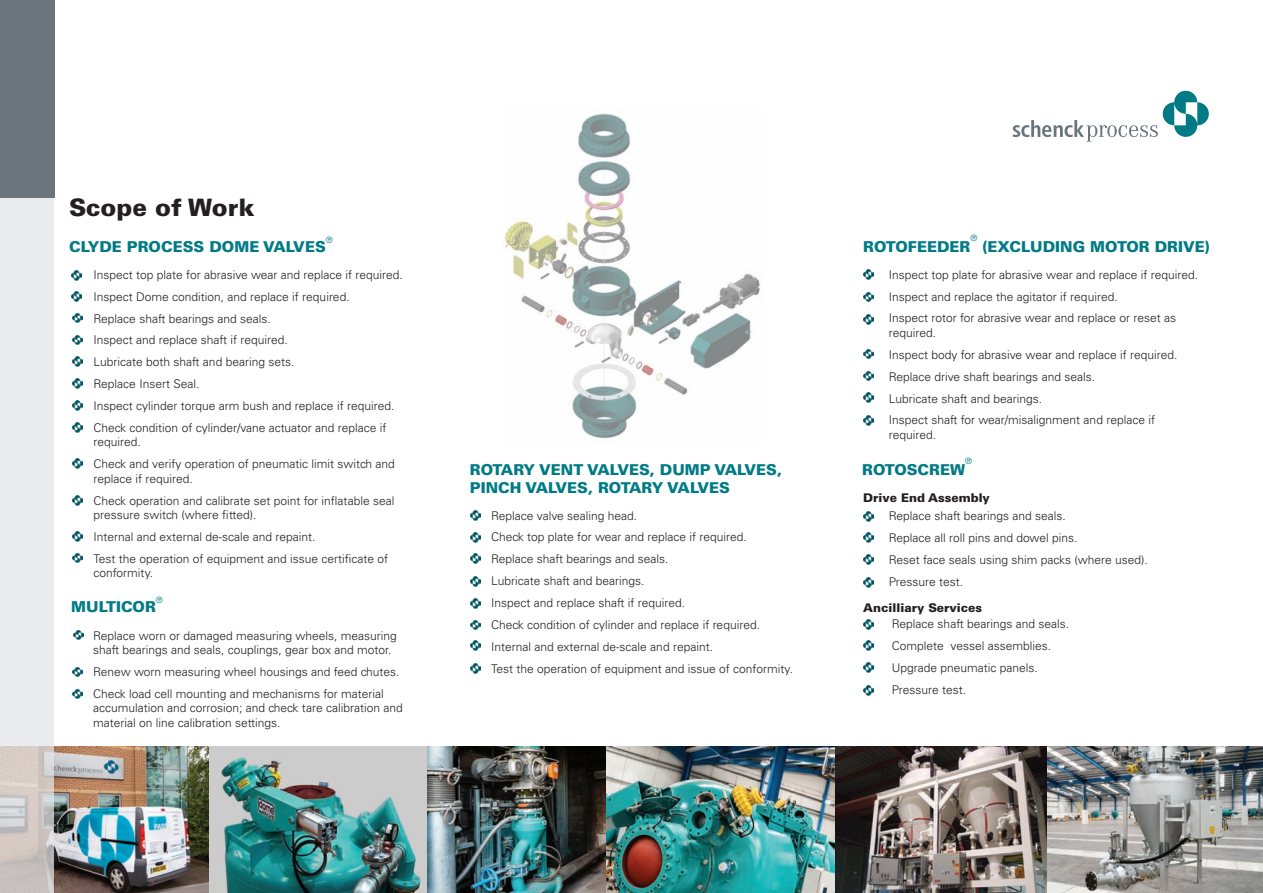
<style>
.page{position:relative;width:1263px;height:893px;background:#fff}
.page>*{position:absolute;margin:0;border:0;box-sizing:border-box;transform-origin:0 0}
.t1{font:900 24px "Univers LT Std";color:#231f20}
.t2{font:900 15px/18px "Univers LT Std";color:#007b85}
.t3{font:300 12px/21.9px "Univers LT Std";color:#231f20}
.t4{font:900 12px "Univers LT Std";color:#231f20}
.t5{font:300 8.7px "Univers LT Std";color:#007b85}
.s1{font-weight:900}
</style>
<div class="page">
<svg style="left:1013px;top:91px;width:196px;height:51px"></svg>
<img style="left:54px;top:746px;width:156px;height:147px">
<img style="left:504px;top:113px;width:256px;height:326px">
<svg style="left:72px;top:270px;width:9px;height:10px"></svg>
<svg style="left:72px;top:291px;width:9px;height:10px"></svg>
<svg style="left:73px;top:313px;width:9px;height:10px"></svg>
<svg style="left:73px;top:335px;width:9px;height:10px"></svg>
<svg style="left:73px;top:357px;width:9px;height:10px"></svg>
<svg style="left:73px;top:379px;width:9px;height:10px"></svg>
<svg style="left:73px;top:401px;width:9px;height:9px"></svg>
<svg style="left:73px;top:423px;width:9px;height:9px"></svg>
<svg style="left:73px;top:496px;width:9px;height:9px"></svg>
<svg style="left:73px;top:459px;width:9px;height:9px"></svg>
<svg style="left:73px;top:531px;width:9px;height:10px"></svg>
<svg style="left:73px;top:553px;width:9px;height:10px"></svg>
<svg style="left:471px;top:511px;width:9px;height:9px"></svg>
<svg style="left:471px;top:533px;width:9px;height:9px"></svg>
<svg style="left:471px;top:554px;width:9px;height:9px"></svg>
<svg style="left:471px;top:576px;width:9px;height:10px"></svg>
<svg style="left:471px;top:598px;width:9px;height:10px"></svg>
<svg style="left:471px;top:620px;width:9px;height:10px"></svg>
<svg style="left:471px;top:641px;width:9px;height:10px"></svg>
<svg style="left:471px;top:664px;width:9px;height:9px"></svg>
<svg style="left:863px;top:270px;width:10px;height:10px"></svg>
<svg style="left:863px;top:292px;width:10px;height:10px"></svg>
<svg style="left:863px;top:314px;width:10px;height:10px"></svg>
<svg style="left:863px;top:349px;width:10px;height:10px"></svg>
<svg style="left:863px;top:371px;width:10px;height:10px"></svg>
<svg style="left:863px;top:393px;width:10px;height:10px"></svg>
<svg style="left:863px;top:416px;width:10px;height:9px"></svg>
<svg style="left:863px;top:512px;width:10px;height:10px"></svg>
<svg style="left:863px;top:533px;width:10px;height:9px"></svg>
<svg style="left:863px;top:555px;width:10px;height:9px"></svg>
<svg style="left:863px;top:578px;width:10px;height:9px"></svg>
<svg style="left:863px;top:620px;width:10px;height:10px"></svg>
<svg style="left:863px;top:640px;width:10px;height:10px"></svg>
<svg style="left:863px;top:663px;width:10px;height:9px"></svg>
<svg style="left:863px;top:686px;width:10px;height:9px"></svg>
<img style="left:606px;top:746px;width:657px;height:147px">
<div style="left:0;top:0;width:54px;height:198px;background:#6a747b"></div>
<svg style="left:0;top:198px;width:54px;height:695px;background:#e4e3e4"></svg>
<img style="left:210px;top:746px;width:217px;height:147px">
<svg style="left:74px;top:630px;width:9px;height:10px"></svg>
<svg style="left:73px;top:689px;width:9px;height:10px"></svg>
<svg style="left:73px;top:667px;width:9px;height:10px"></svg>
<img style="left:427px;top:746px;width:179px;height:147px">
<p class="t1" style="left:69px;top:192px;width:187px">Scope of Work</p>
<p class="t5" style="left:326px;top:234px;width:8px">®</p>
<p class="t2" style="left:69px;top:238px;width:258px">CLYDE PROCESS DOME VALVES</p>
<p class="t3" style="left:94px;top:263px;width:311px">Inspect top plate for abrasive wear and replace if required.<br>Inspect Dome condition, and replace if required.<br>Replace shaft bearings and seals.<br>Inspect and replace shaft if required.<br>Lubricate both shaft and bearing sets.<br>Replace Insert Seal.<br>Inspect cylinder torque arm bush and replace if required.<br>Check condition of cylinder/vane actuator and replace if</p>
<p class="t3" style="left:94px;top:431px;width:303px">required.<br>Check and verify operation of pneumatic limit switch and</p>
<p class="t3" style="left:94px;top:467px;width:302px">replace if required.<br>Check operation and calibrate set point for inflatable seal</p>
<p class="t3" style="left:94px;top:504px;width:296px">pressure switch (where fitted).<br>Internal and external de-scale and repaint.<br>Test the operation of equipment and issue certificate of</p>
<p class="t3" style="left:94px;top:562px;width:61px">conformity.</p>
<p class="t5" style="left:156px;top:594px;width:8px">®</p>
<p class="t3" style="left:93px;top:628px;width:305px;line-height:14.4px">Replace worn or damaged measuring wheels, measuring shaft bearings and seals, couplings, gear box and motor.</p>
<p class="t3" style="left:93px;top:661px;width:308px">Renew worn measuring wheel housings and feed chutes.<br>Check load cell mounting and mechanisms for material</p>
<p class="t3" style="left:93px;top:701px;width:311px;line-height:14.4px">accumulation and corrosion; and check tare calibration and material on line calibration settings.</p>
<p class="t2" style="left:71px;top:597px;width:86px">MULTICOR</p>
<p class="t2" style="left:470px;top:460px;width:314px">ROTARY VENT VALVES, DUMP VALVES,<br>PINCH VALVES, ROTARY VALVES</p>
<p class="t3" style="left:491px;top:504px;width:303px">Replace valve sealing head.<br>Check top plate for wear and replace if required.<br>Replace shaft bearings and seals.<br>Lubricate shaft and bearings.<br>Inspect and replace shaft if required.<br>Check condition of cylinder and replace if required.<br>Internal and external de-scale and repaint.<br>Test the operation of equipment and issue of conformity.</p>
<p class="t5" style="left:970px;top:233px;width:8px">®</p>
<p class="t2" style="left:982px;top:238px;width:229px">(EXCLUDING MOTOR DRIVE)</p>
<p class="t3" style="left:889px;top:263px;width:311px">Inspect top plate for abrasive wear and replace if required.<br>Inspect and replace the agitator if required.<br>Inspect rotor for abrasive wear and replace or reset as</p>
<p class="t3" style="left:889px;top:322px;width:290px">required.<br>Inspect body for abrasive wear and replace if required.<br>Replace drive shaft bearings and seals.<br>Lubricate shaft and bearings.<br>Inspect shaft for wear/misalignment and replace if</p>
<p class="t3" style="left:889px;top:424px;width:49px">required.</p>
<p class="t2" style="left:862px;top:460px;width:104px">ROTOSCREW</p>
<p class="t2" style="left:863px;top:238px;width:109px">ROTOFEEDER</p>
<p class="t5" style="left:965px;top:455px;width:8px">®</p>
<p class="t4" style="left:863px;top:490px;width:128px">Drive End Assembly</p>
<p class="t3" style="left:889px;top:505px;width:261px">Replace shaft bearings and seals.<br>Replace all roll pins and dowel pins.<br>Reset face seals using shim packs (where used).<br>Pressure test.</p>
<p class="t3" style="left:892px;top:600px;width:179px;line-height:16px;text-indent:-29px"><span class="s1">Ancilliary Services<br></span>Replace shaft bearings and seals.</p>
<p class="t3" style="left:892px;top:635px;width:161px">Complete vessel assemblies.<br>Upgrade pneumatic panels.<br>Pressure test.</p>
</div>
